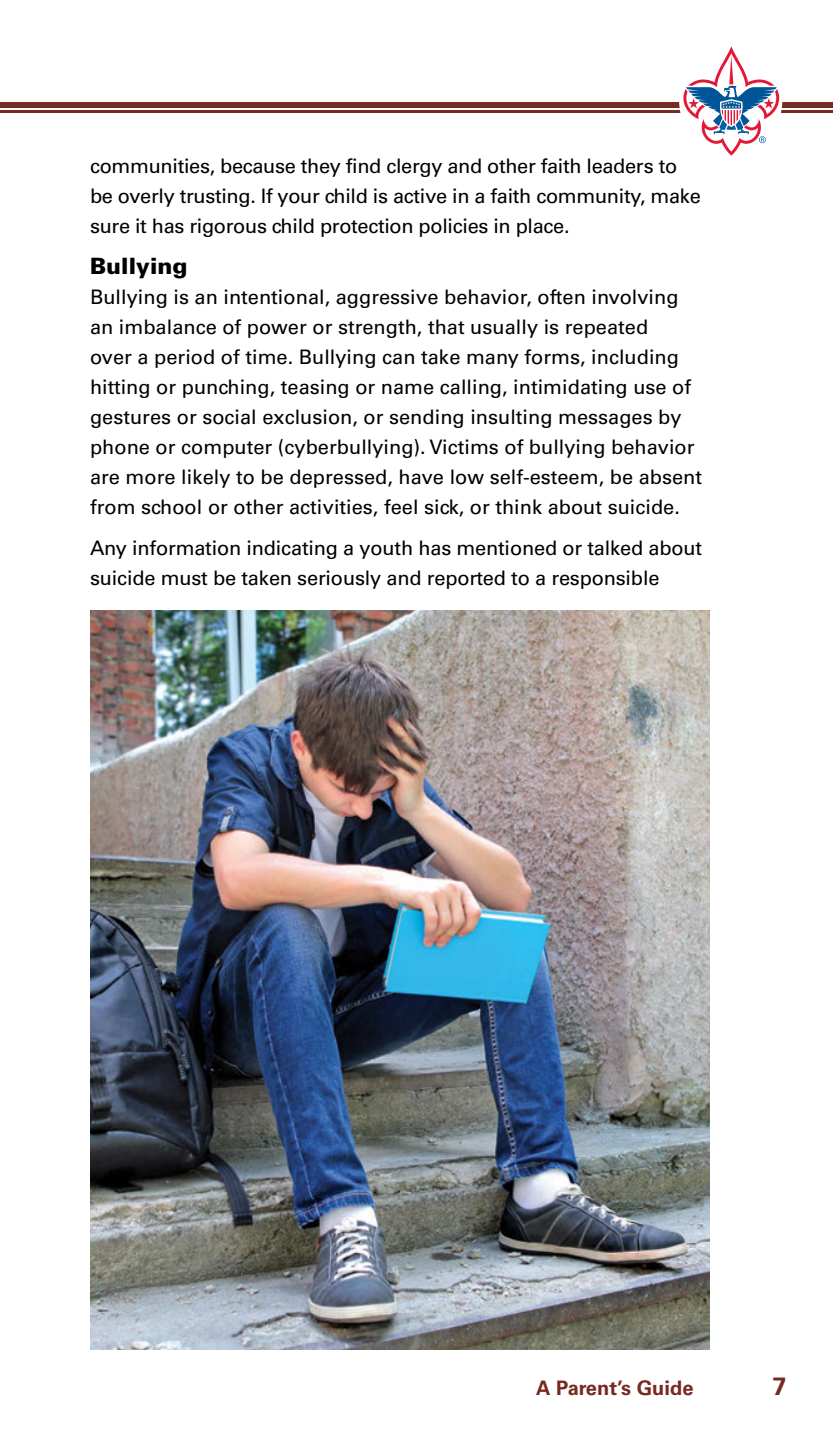
<style>
.page{position:relative;width:833px;height:1440px;background:#fff}
.page>*{position:absolute;margin:0;border:0;box-sizing:border-box;transform-origin:0 0}
.t1{font:700 25px "Univers";color:#762a21}
.t2{font:900 22.5px "Univers";color:#000}
.t3{font:20px/30px "Univers";color:#000}
.t4{font:700 20px "Univers";color:#762a21}
</style>
<div class="page">
<div style="left:0;top:102px;width:832px;height:6px;background:#762a21"></div>
<hr style="left:0;top:111px;width:832px;height:2px;background:#762a21">
<div style="left:679px;top:39px;width:103px;height:120px;background:#fff;border-radius:50%"></div>
<svg style="left:683px;top:46px;width:96px;height:110px"></svg>
<img style="left:90px;top:610px;width:619px;height:740px">
<p class="t3" style="left:90px;top:151px;width:612px">communities, because they find clergy and other faith leaders to be overly trusting. If your child is active in a faith community, make sure it has rigorous child protection policies in place.</p>
<p class="t2" style="left:90px;top:252px;width:99px">Bullying</p>
<p class="t3" style="left:90px;top:282px;width:613px">Bullying is an intentional, aggressive behavior, often involving an imbalance of power or strength, that usually is repeated<br>over a period of time. Bullying can take many forms, including hitting or punching, teasing or name calling, intimidating use of gestures or social exclusion, or sending insulting messages by phone or computer (cyberbullying). Victims of bullying behavior are more likely to be depressed, have low self-esteem, be absent from school or other activities, feel sick, or think about suicide.</p>
<p class="t3" style="left:90px;top:533px;width:613px">Any information indicating a youth has mentioned or talked about suicide must be taken seriously and reported to a responsible</p>
<p class="t4" style="left:536px;top:1376px;width:159px">A Parent’s Guide</p>
<p class="t1" style="left:772px;top:1372px;width:15px">7</p>
</div>
